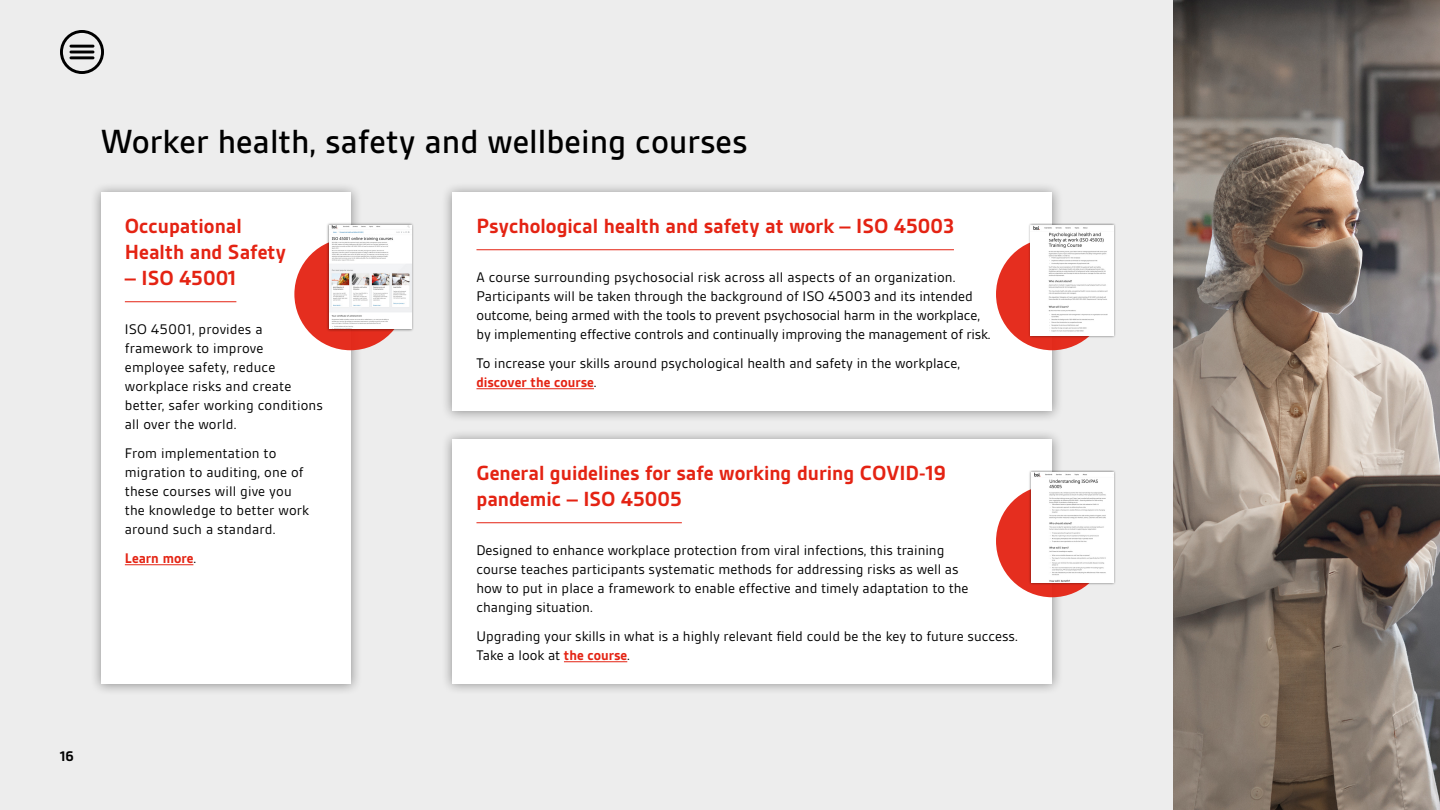
<style>
.page{position:relative;width:1440px;height:810px;background:#ededed}
.page>*{position:absolute;margin:0;border:0;box-sizing:border-box;transform-origin:0 0}
.t1{font:500 36px "BSI Gesta";color:#000}
.t2{font:700 22px/26px "BSI Gesta";color:#e42313}
.t3{font:15px/19px "BSI Gesta";color:#000}
.t4{font:700 15px "BSI Gesta";color:#e42313}
.t5{font:700 15px "BSI Gesta";color:#000}
.s1{font-weight:400;color:#000}
.s2{font-weight:700;color:#e42313}
</style>
<div class="page">
<img style="left:1174px;top:0;width:266px;height:810px">
<svg style="left:60px;top:30px;width:44px;height:44px"></svg>
<div style="left:90px;top:181px;width:272px;height:515px;background:#000;opacity:.4"></div>
<div style="left:101px;top:193px;width:250px;height:491px;background:#fff"></div>
<hr style="left:125px;top:301px;width:111px;height:1px;background:#e42313">
<hr style="left:125px;top:564px;width:68px;height:1px;background:#e42313">
<div style="left:294px;top:238px;width:113px;height:112px;background:#e52e1f;border-radius:50%"></div>
<div style="left:326px;top:222px;width:88px;height:110px;background:#000;opacity:.5"></div>
<img style="left:329px;top:225px;width:83px;height:104px">
<div style="left:441px;top:181px;width:623px;height:241px;background:#000;opacity:.4"></div>
<div style="left:452px;top:193px;width:600px;height:218px;background:#fff"></div>
<hr style="left:476px;top:249px;width:478px;height:1px;background:#e42313">
<hr style="left:476px;top:388px;width:118px;height:1px;background:#e42313">
<div style="left:441px;top:428px;width:623px;height:268px;background:#000;opacity:.4"></div>
<div style="left:452px;top:440px;width:600px;height:244px;background:#fff"></div>
<hr style="left:476px;top:522px;width:206px;height:1px;background:#e42313">
<hr style="left:564px;top:661px;width:63px;height:1px;background:#e42313">
<div style="left:996px;top:238px;width:112px;height:112px;background:#e52e1f;border-radius:50%"></div>
<div style="left:1028px;top:223px;width:88px;height:115px;background:#000;opacity:.5"></div>
<img style="left:1031px;top:225px;width:82px;height:111px">
<div style="left:996px;top:485px;width:112px;height:112px;background:#e52e1f;border-radius:50%"></div>
<div style="left:1028px;top:470px;width:88px;height:115px;background:#000;opacity:.5"></div>
<img style="left:1031px;top:472px;width:82px;height:111px">
<h1 class="t1" style="left:101px;top:123px;width:648px">Worker health, safety and wellbeing courses</h1>
<h2 class="t2" style="left:125px;top:213px;width:163px">Occupational<br>Health and Safety</h2>
<h2 class="t2" style="left:125px;top:265px;width:113px">– ISO 45001</h2>
<p class="t3" style="left:125px;top:320px;width:200px">ISO 45001, provides a framework to improve employee safety, reduce workplace risks and create better, safer working conditions all over the world.</p>
<p class="t3" style="left:125px;top:444px;width:186px">From implementation to migration to auditing, one of these courses will give you the knowledge to better work around such a standard.</p>
<p class="t4" style="left:125px;top:551px;width:73px">Learn more<span class="s1">.</span></p>
<h2 class="t2" style="left:476px;top:213px;width:479px">Psychological health and safety at work – ISO 45003</h2>
<p class="t3" style="left:476px;top:268px;width:516px">A course surrounding psychosocial risk across all aspects of an organization.<br>Participants will be taken through the background of ISO 45003 and its intended outcome, being armed with the tools to prevent psychosocial harm in the workplace, by implementing effective controls and continually improving the management of risk.</p>
<p class="t3" style="left:476px;top:354px;width:485px">To increase your skills around psychological health and safety in the workplace, <span class="s2">discover the course</span>.</p>
<h2 class="t2" style="left:476px;top:460px;width:471px">General guidelines for safe working during COVID-19 pandemic – ISO 45005</h2>
<p class="t3" style="left:476px;top:541px;width:494px">Designed to enhance workplace protection from viral infections, this training course teaches participants systematic methods for addressing risks as well as how to put in place a framework to enable effective and timely adaptation to the changing situation.</p>
<p class="t3" style="left:476px;top:627px;width:543px">Upgrading your skills in what is a highly relevant field could be the key to future success.<br>Take a look at <span class="s2">the course</span>.</p>
<p class="t5" style="left:60px;top:749px;width:15px">16</p>
</div>
